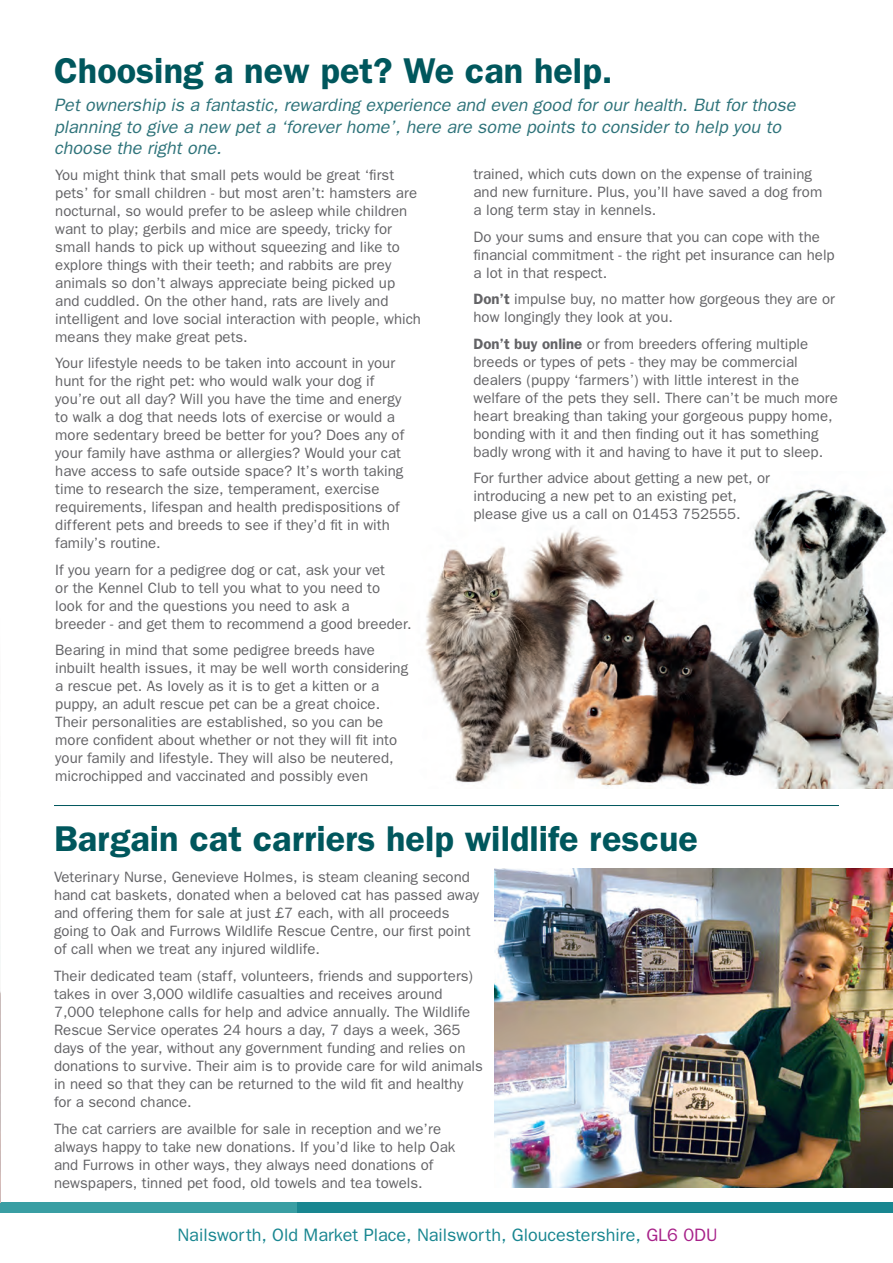
<style>
.page{position:relative;width:893px;height:1263px;background:#fff}
.page>*{position:absolute;margin:0;border:0;box-sizing:border-box;transform-origin:0 0}
.t1{font:600 36px "Franklin Gothic";color:#00575d}
.t2{font:italic 18px/21.6px "Franklin Gothic";color:#2e737a}
.t3{font:18px "Franklin Gothic";color:#188690}
.t4{font:15px/18px "Franklin Gothic";color:#636366}
.s1{font-weight:600}
.s2{color:#a72189}
</style>
<div class="page">
<img style="left:425px;top:488px;width:468px;height:300px">
<div style="left:0;top:1202px;width:298px;height:11px;background:#399ea3"></div>
<div style="left:298px;top:1202px;width:595px;height:11px;background:#188690"></div>
<hr style="left:54px;top:805px;width:785px;height:1px;background:#00575d">
<img style="left:0;top:946px;width:1px;height:257px">
<img style="left:494px;top:869px;width:399px;height:318px">
<p class="t1" style="left:54px;top:49px;width:560px">Choosing a new pet? We can help.</p>
<p class="t2" style="left:54px;top:94px;width:743px">Pet ownership is a fantastic, rewarding experience and even good for our health. But for those planning to give a new pet a ‘forever home’, here are some points to consider to help you to choose the right one.</p>
<p class="t4" style="left:55px;top:165px;width:367px">You might think that small pets would be great ‘first pets’ for small children - but most aren’t: hamsters are nocturnal, so would prefer to be asleep while children want to play; gerbils and mice are speedy, tricky for small hands to pick up without squeezing and like to explore things with their teeth; and rabbits are prey animals so don’t always appreciate being picked up and cuddled. On the other hand, rats are lively and intelligent and love social interaction with people, which means they make great pets.</p>
<p class="t4" style="left:55px;top:354px;width:350px">Your lifestyle needs to be taken into account in your hunt for the right pet: who would walk your dog if you’re out all day? Will you have the time and energy to walk a dog that needs lots of exercise or would a more sedentary breed be better for you? Does any of your family have asthma or allergies? Would your cat have access to safe outside space? It’s worth taking time to research the size, temperament, exercise requirements, lifespan and health predispositions of different pets and breeds to see if they’d fit in with family’s routine.</p>
<p class="t4" style="left:55px;top:560px;width:358px">If you yearn for a pedigree dog or cat, ask your vet<br>or the Kennel Club to tell you what to you need to<br>look for and the questions you need to ask a<br>breeder - and get them to recommend a good breeder.</p>
<p class="t4" style="left:55px;top:641px;width:354px">Bearing in mind that some pedigree breeds have inbuilt health issues, it may be well worth considering a rescue pet. As lovely as it is to get a kitten or a puppy, an adult rescue pet can be a great choice.<br>Their personalities are established, so you can be more confident about whether or not they will fit into your family and lifestyle. They will also be neutered, microchipped and vaccinated and possibly even</p>
<p class="t4" style="left:473px;top:165px;width:350px">trained, which cuts down on the expense of training and new furniture. Plus, you’ll have saved a dog from a long term stay in kennels.</p>
<p class="t4" style="left:473px;top:227px;width:363px">Do your sums and ensure that you can cope with the financial commitment - the right pet insurance can help a lot in that respect.</p>
<p class="t4" style="left:473px;top:290px;width:363px"><span class="s1">Don’t</span> impulse buy, no matter how gorgeous they are or how longingly they look at you.</p>
<p class="t4" style="left:473px;top:334px;width:366px"><span class="s1">Don’t buy online</span> or from breeders offering multiple breeds or types of pets - they may be commercial dealers (puppy ‘farmers’) with little interest in the welfare of the pets they sell. There can’t be much more heart breaking than taking your gorgeous puppy home, bonding with it and then finding out it has something badly wrong with it and having to have it put to sleep.</p>
<p class="t4" style="left:473px;top:469px;width:298px">For further advice about getting a new pet, or introducing a new pet to an existing pet, please give us a call on 01453 752555.</p>
<p class="t1" style="left:54px;top:818px;width:645px">Bargain cat carriers help wildlife rescue</p>
<p class="t4" style="left:54px;top:868px;width:427px">Veterinary Nurse, Genevieve Holmes, is steam cleaning second hand cat baskets, donated when a beloved cat has passed away and offering them for sale at just £7 each, with all proceeds going to Oak and Furrows Wildlife Rescue Centre, our first point of call when we treat any injured wildlife.</p>
<p class="t4" style="left:54px;top:966px;width:430px">Their dedicated team (staff, volunteers, friends and supporters) takes in over 3,000 wildlife casualties and receives around 7,000 telephone calls for help and advice annually. The Wildlife Rescue Service operates 24 hours a day, 7 days a week, 365 days of the year, without any government funding and relies on donations to survive. Their aim is to provide care for wild animals in need so that they can be returned to the wild fit and healthy for a second chance.</p>
<p class="t4" style="left:54px;top:1119px;width:403px">The cat carriers are availble for sale in reception and we’re always happy to take new donations. If you’d like to help Oak and Furrows in other ways, they always need donations of newspapers, tinned pet food, old towels and tea towels.</p>
<p class="t3" style="left:177px;top:1225px;width:542px">Nailsworth, Old Market Place, Nailsworth, Gloucestershire, <span class="s2">GL6 0DU</span></p>
</div>
